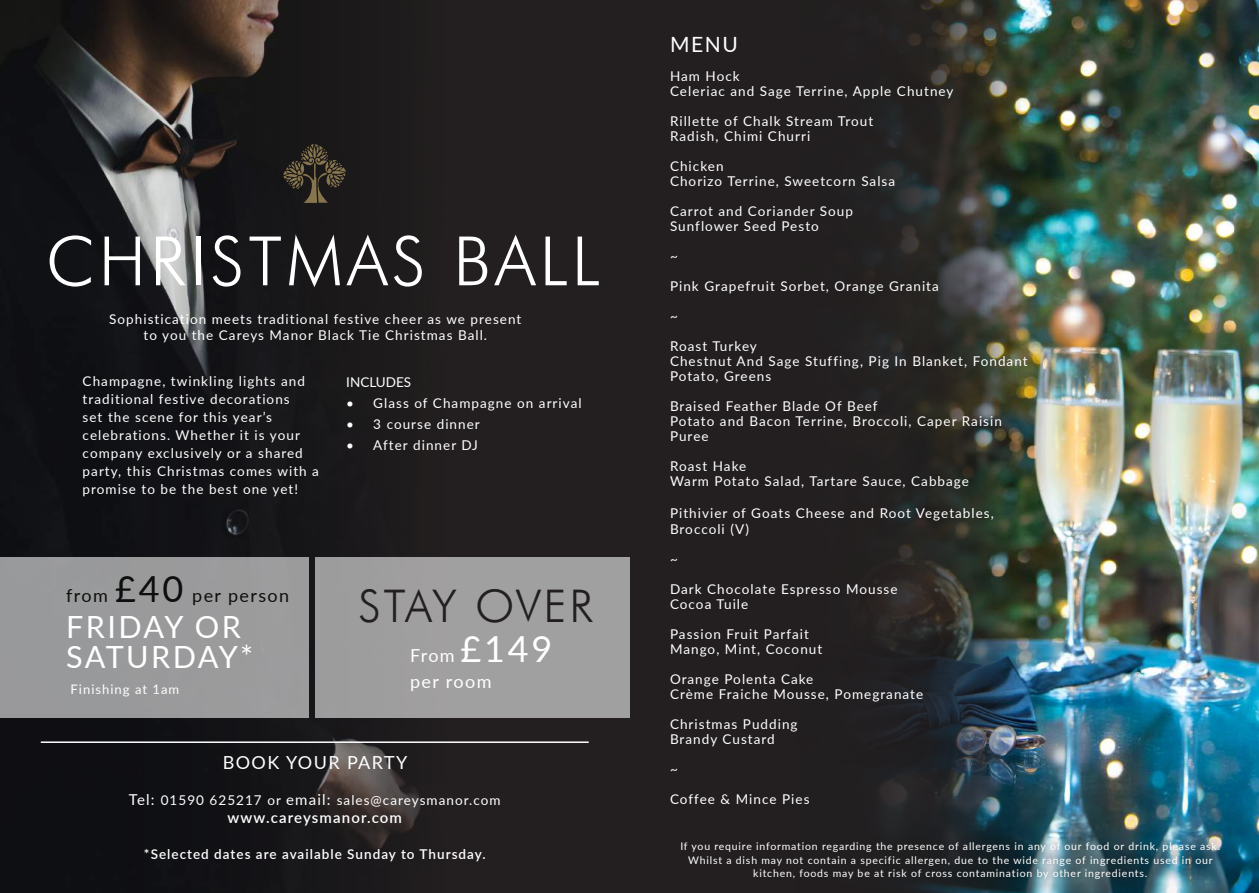
<style>
.page{position:relative;width:1259px;height:893px;background:#231f20}
.page>*{position:absolute;margin:0;border:0;box-sizing:border-box;transform-origin:0 0}
.t1{font:300 68.1px "Futura BT";letter-spacing:.06em;color:#fff}
.t2{font:300 45px "Futura BT";letter-spacing:.05em;color:#231f20}
.t3{font:30.6px/30.6px "Lato";letter-spacing:.075em;color:#fff}
.t4{font:21px "Lato";color:#fff}
.t5{font:18px/25.5px "Lato";letter-spacing:.075em;color:#fff}
.t6{font:18px "Lato";letter-spacing:.075em;color:#0e0f0c}
.t7{font:600 15px "Lato";letter-spacing:.075em;color:#fff}
.t8{font:13.5px/15px "Lato";letter-spacing:.075em;color:#fff}
.t9{font:600 13.5px "Lato";letter-spacing:.075em;color:#fff}
.t10{font:13.5px "Lato";color:#fff}
.t11{font:13.05px "Lato";letter-spacing:.075em;color:#fff}
.t12{font:10.5px/13.5px "Lato";letter-spacing:.075em;color:#fff;text-align:center}
.s1{font-size:36px}
.s2{font-size:15px}
</style>
<div class="page">
<img style="left:878px;top:0;width:381px;height:893px">
<img style="left:0;top:0;width:421px;height:893px">
<hr style="left:41px;top:741px;width:548px;height:2px;background:#fff">
<div style="left:315px;top:557px;width:314px;height:161px;background:#a1a0a0"></div>
<div style="left:0;top:557px;width:309px;height:161px;background:#9a9a9b"></div>
<svg style="left:283px;top:144px;width:63px;height:59px"></svg>
<div style="left:683px;top:846px;width:553px;height:47px;background:#231f20;opacity:.75"></div>
<svg style="left:683px;top:834px;width:544px;height:54px"></svg>
<h1 class="t1" style="left:46px;top:220px;width:555px">CHRISTMAS BALL</h1>
<p class="t8" style="left:109px;top:310px;width:414px;line-height:16.5px;text-align:center">Sophistication meets traditional festive cheer as we present to you the Careys Manor Black Tie Christmas Ball.</p>
<p class="t8" style="left:83px;top:372px;width:238px;line-height:18px">Champagne, twinkling lights and traditional festive decorations<br>set the scene for this year’s celebrations. Whether it is your company exclusively or a shared party, this Christmas comes with a promise to be the best one yet!</p>
<p class="t10" style="left:346px;top:372px;width:66px">INCLUDES</p>
<p class="t8" style="left:346px;top:395px;width:237px">• Glass of Champagne on arrival</p>
<p class="t8" style="left:346px;top:416px;width:135px">• 3 course dinner</p>
<p class="t8" style="left:346px;top:437px;width:133px">• After dinner DJ</p>
<h3 class="t6" style="left:66px;top:582px;width:224px">from <span class="s1">£40</span> per person</h3>
<h3 class="t3" style="left:66px;top:610px;width:188px">FRIDAY OR<br>SATURDAY*</h3>
<p class="t11" style="left:71px;top:680px;width:110px">Finishing at 1am</p>
<h2 class="t2" style="left:358px;top:579px;width:236px">STAY OVER</h2>
<h3 class="t5" style="left:410px;top:642px;width:144px">From <span class="s1">£149 </span>per room</h3>
<h3 class="t5" style="left:223px;top:749px;width:186px">BOOK YOUR PARTY</h3>
<p class="t8" style="left:129px;top:792px;width:373px"><span class="s2">Tel:</span> 01590 625217 or <span class="s2">email:</span> sales@careysmanor.com</p>
<p class="t7" style="left:227px;top:807px;width:176px">www.careysmanor.com</p>
<p class="t9" style="left:144px;top:844px;width:343px">*Selected dates are available Sunday to Thursday.</p>
<h3 class="t4" style="left:670px;top:29px;width:69px">MENU</h3>
<p class="t8" style="left:670px;top:68px;width:285px">Ham Hock<br>Celeriac and Sage Terrine, Apple Chutney</p>
<p class="t8" style="left:670px;top:113px;width:205px">Rillette of Chalk Stream Trout<br>Radish, Chimi Churri</p>
<p class="t8" style="left:670px;top:158px;width:227px">Chicken<br>Chorizo Terrine, Sweetcorn Salsa</p>
<p class="t8" style="left:670px;top:203px;width:185px">Carrot and Coriander Soup<br>Sunflower Seed Pesto</p>
<p class="t8" style="left:670px;top:248px;width:9px">~</p>
<p class="t8" style="left:670px;top:278px;width:270px">Pink Grapefruit Sorbet, Orange Granita</p>
<p class="t8" style="left:670px;top:308px;width:9px">~</p>
<p class="t8" style="left:670px;top:338px;width:359px">Roast Turkey<br>Chestnut And Sage Stuffing, Pig In Blanket, Fondant<br>Potato, Greens</p>
<p class="t8" style="left:670px;top:398px;width:333px">Braised Feather Blade Of Beef<br>Potato and Bacon Terrine, Broccoli, Caper Raisin<br>Puree</p>
<p class="t8" style="left:670px;top:458px;width:300px">Roast Hake<br>Warm Potato Salad, Tartare Sauce, Cabbage</p>
<p class="t8" style="left:670px;top:504px;width:325px;line-height:16.5px">Pithivier of Goats Cheese and Root Vegetables,<br>Broccoli (V)</p>
<p class="t8" style="left:670px;top:551px;width:9px">~</p>
<p class="t8" style="left:670px;top:581px;width:229px">Dark Chocolate Espresso Mousse<br>Cocoa Tuile</p>
<p class="t8" style="left:670px;top:626px;width:154px">Passion Fruit Parfait<br>Mango, Mint, Coconut</p>
<p class="t8" style="left:670px;top:671px;width:255px">Orange Polenta Cake<br>Crème Fraiche Mousse, Pomegranate</p>
<p class="t8" style="left:670px;top:716px;width:129px">Christmas Pudding<br>Brandy Custard</p>
<p class="t8" style="left:670px;top:761px;width:9px">~</p>
<p class="t8" style="left:670px;top:791px;width:141px">Coffee &amp; Mince Pies</p>
<p class="t12" style="left:680px;top:839px;width:541px">If you require information regarding the presence of allergens in any of our food or drink, please ask.<br>Whilst a dish may not contain a specific allergen, due to the wide range of ingredients used in our kitchen, foods may be at risk of cross contamination by other ingredients.</p>
</div>
